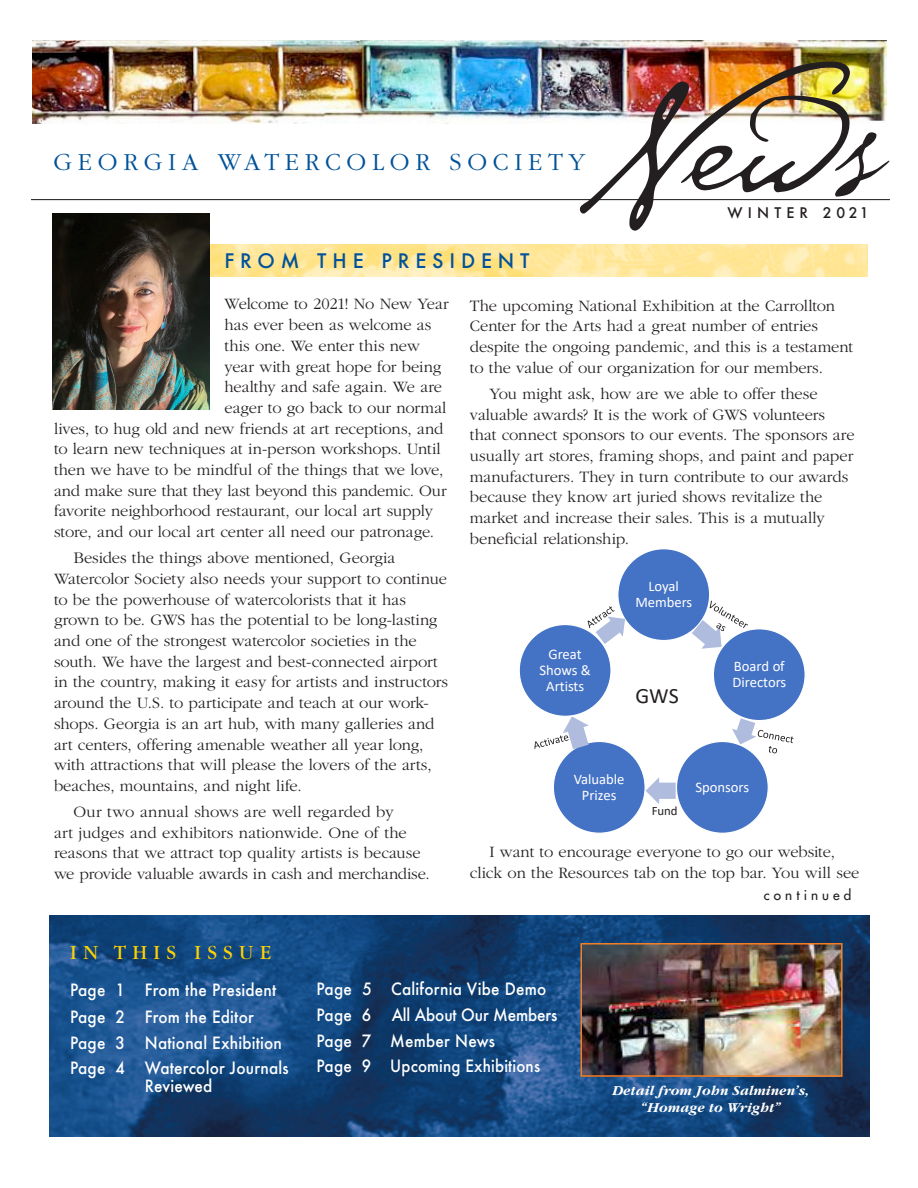
<style>
.page{position:relative;width:918px;height:1188px;background:#fff}
.page>*{position:absolute;margin:0;border:0;box-sizing:border-box;transform-origin:0 0}
.t1{font:183.75px "Cezanne";color:#231f20;scale:1.05 1}
.t2{font:300 25.5px "Garamond";letter-spacing:.22em;color:#01529a}
.t3{font:21.9px "Calibri";color:#231f20}
.t4{font:21px "Garamond";letter-spacing:.3em;color:#fed105}
.t5{font:500 19.5px "Futura";letter-spacing:.3em;color:#01529a}
.t6{font:300 16.5px/20.7px "Garamond";letter-spacing:-.005em;color:#231f20}
.t7{font:500 16.5px/18px "Futura";letter-spacing:.01em;color:#fff;text-align:center;scale:.93 1}
.t8{font:500 16.5px "Futura";letter-spacing:-.01em;color:#fff;scale:.93 1}
.t9{font:14.7px/16.2px "Calibri";color:#fff;text-align:center}
.t10{font:italic 700 14.25px/17.1px "Garamond";letter-spacing:.01em;color:#fff;text-align:center}
.t11{font:500 14.25px "Futura";letter-spacing:.36em;color:#231f20}
.t12{font:13.5px "Futura";letter-spacing:.3em;color:#231f20}
.t13{font:12.75px "Calibri";color:#231f20}
</style>
<div class="page">
<img style="left:210px;top:244px;width:657px;height:32px">
<img style="left:33px;top:40px;width:854px;height:83px">
<hr style="left:31px;top:199px;width:859px;height:1px;background:#231f20">
<img style="left:49px;top:916px;width:821px;height:220px">
<img style="left:583px;top:946px;width:257px;height:128px">
<div style="left:580px;top:943px;width:263px;height:134px;border:2px solid #f48026"></div>
<img style="left:52px;top:214px;width:158px;height:196px">
<div style="left:618px;top:549px;width:92px;height:92px;background:#4472c4;border-radius:50%"></div>
<div style="left:713px;top:629px;width:92px;height:92px;background:#4472c4;border-radius:50%"></div>
<div style="left:676px;top:741px;width:92px;height:92px;background:#4472c4;border-radius:50%"></div>
<svg style="left:646px;top:777px;width:30px;height:27px"></svg>
<div style="left:553px;top:741px;width:92px;height:92px;background:#4472c4;border-radius:50%"></div>
<div style="left:519px;top:625px;width:92px;height:91px;background:#4472c4;border-radius:50%"></div>
<img style="left:679px;top:586px;width:90px;height:70px">
<svg style="left:692px;top:601px;width:56px;height:48px"></svg>
<img style="left:752px;top:753px;width:24px;height:7px">
<svg style="left:732px;top:718px;width:62px;height:35px"></svg>
<img style="left:576px;top:593px;width:54px;height:39px">
<svg style="left:588px;top:606px;width:37px;height:38px"></svg>
<img style="left:566px;top:749px;width:9px;height:6px">
<svg style="left:534px;top:716px;width:55px;height:33px"></svg>
<p class="t1" style="left:556px;top:30px;width:304px;rotate:-5deg">News</p>
<p class="t2" style="left:54px;top:148px;width:533px">GEORGIA WATERCOLOR SOCIETY</p>
<p class="t11" style="left:728px;top:203px;width:142px">WINTER 2021</p>
<p class="t5" style="left:225px;top:247px;width:307px">FROM THE PRESIDENT</p>
<p class="t6" style="left:225px;top:294px;width:226px">Welcome to 2021! No New Year</p>
<p class="t6" style="left:225px;top:315px;width:209px">has ever been as welcome as</p>
<p class="t6" style="left:225px;top:335px;width:197px">this one. We enter this new</p>
<p class="t6" style="left:225px;top:356px;width:218px">year with great hope for being</p>
<p class="t6" style="left:225px;top:377px;width:219px">healthy and safe again. We are</p>
<p class="t6" style="left:225px;top:398px;width:224px">eager to go back to our normal</p>
<p class="t6" style="left:54px;top:418px;width:391px">lives, to hug old and new friends at art receptions, and</p>
<p class="t6" style="left:54px;top:439px;width:388px">to learn new techniques at in-person workshops. Until</p>
<p class="t6" style="left:54px;top:460px;width:391px">then we have to be mindful of the things that we love,</p>
<p class="t6" style="left:54px;top:480px;width:394px">and make sure that they last beyond this pandemic. Our</p>
<p class="t6" style="left:54px;top:501px;width:381px">favorite neighborhood restaurant, our local art supply</p>
<p class="t6" style="left:54px;top:522px;width:382px">store, and our local art center all need our patronage.</p>
<p class="t6" style="left:54px;top:548px;width:396px;text-indent:19px">Besides the things above mentioned, Georgia Watercolor Society also needs your support to continue to be the powerhouse of watercolorists that it has grown to be. GWS has the potential to be long-lasting and one of the strongest watercolor societies in the south. We have the largest and best-connected airport in the country, making it easy for artists and instructors around the U.S. to participate and teach at our work&shy;shops. Georgia is an art hub, with many galleries and art centers, offering amenable weather all year long, with attractions that will please the lovers of the arts, beaches, mountains, and night life.</p>
<p class="t6" style="left:54px;top:802px;width:377px;text-indent:19px">Our two annual shows are well regarded by<br>art judges and exhibitors nationwide. One of the reasons that we attract top quality artists is because we provide valuable awards in cash and merchandise.</p>
<p class="t6" style="left:470px;top:295px;width:385px">The upcoming National Exhibition at the Carrollton Center for the Arts had a great number of entries despite the ongoing pandemic, and this is a testament to the value of our organization for our members.</p>
<p class="t6" style="left:470px;top:383px;width:386px;text-indent:19px">You might ask, how are we able to offer these valuable awards? It is the work of GWS volunteers that connect sponsors to our events. The sponsors are usually art stores, framing shops, and paint and paper manufacturers. They in turn contribute to our awards because they know art juried shows revitalize the market and increase their sales. This is a mutually beneficial relationship.</p>
<p class="t9" style="left:539px;top:645px;width:53px">Great<br>Shows &amp;<br>Artists</p>
<p class="t9" style="left:635px;top:577px;width:58px">Loyal<br>Members</p>
<p class="t3" style="left:636px;top:680px;width:45px">GWS</p>
<p class="t9" style="left:732px;top:658px;width:55px;text-align:left">Board of<br>Directors</p>
<p class="t9" style="left:574px;top:770px;width:52px">Valuable<br>Prizes</p>
<p class="t13" style="left:652px;top:801px;width:27px">Fund</p>
<p class="t9" style="left:696px;top:778px;width:55px">Sponsors</p>
<p class="t6" style="left:470px;top:842px;width:391px;text-align:center">I want to encourage everyone to go our website,<br>click on the Resources tab on the top bar. You will see</p>
<p class="t12" style="left:764px;top:886px;width:89px">continued</p>
<p class="t4" style="left:70px;top:942px;width:202px">IN THIS ISSUE</p>
<p class="t7" style="left:70px;top:980px;width:223px">Page 1 From the President</p>
<p class="t7" style="left:70px;top:1008px;width:199px">Page 2 From the Editor</p>
<p class="t7" style="left:70px;top:1033px;width:229px">Page 3 National Exhibition</p>
<p class="t7" style="left:70px;top:1059px;width:236px">Page 4 Watercolor Journals<br>Reviewed</p>
<p class="t7" style="left:317px;top:980px;width:248px">Page 5 California Vibe Demo</p>
<p class="t8" style="left:317px;top:1004px;width:260px">Page 6 All About Our Members</p>
<p class="t7" style="left:317px;top:1031px;width:193px">Page 7 Member News</p>
<p class="t7" style="left:317px;top:1057px;width:242px">Page 9 Upcoming Exhibitions</p>
<p class="t10" style="left:613px;top:1082px;width:199px">Detail from John Salminen’s, “Homage to Wright”</p>
</div>
